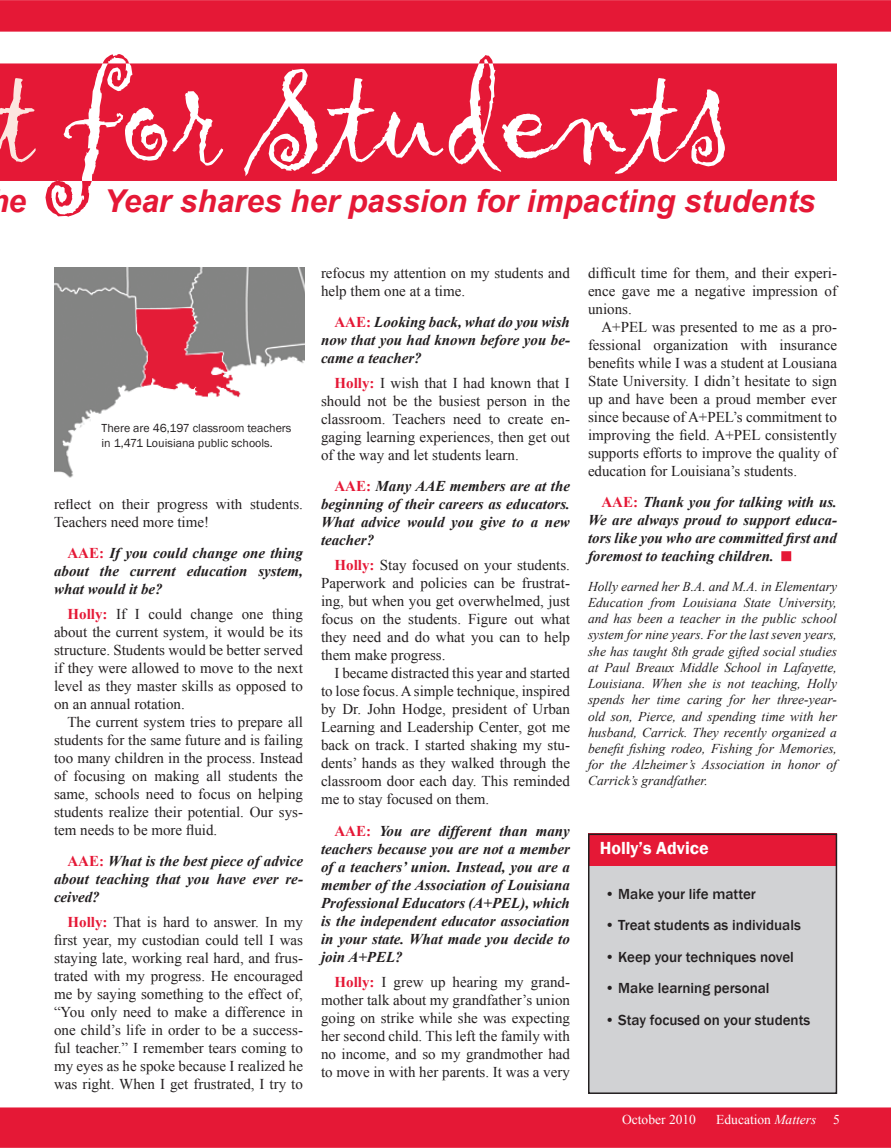
<style>
.page{position:relative;width:891px;height:1148px;background:#fff}
.page>*{position:absolute;margin:0;border:0;box-sizing:border-box;transform-origin:0 0}
.t1{font:italic 700 31.5px "Arial";color:#e51836}
.t2{font:600 18px "Franklin Gothic";color:#fff}
.t3{font:15px/18px "Times New Roman";color:#231f20;text-align:justify}
.t4{font:italic 700 15px/18px "Times New Roman";color:#231f20;text-align:justify}
.t5{font:500 15px "Franklin Gothic";color:#231f20}
.t6{font:italic 13.5px/16.2px "Times New Roman";color:#231f20;text-align:justify}
.t7{font:13.5px "Times New Roman";color:#fff}
.t8{font:12px/14.4px "Franklin Gothic";color:#231f20}
.s1{font-style:normal;color:#e51836}
.s2{font-weight:700;color:#e51836}
.s3{font-style:italic}
</style>
<div class="page">
<div style="left:0;top:1107px;width:891px;height:40px;background:#e51836"></div>
<div style="left:0;top:0;width:891px;height:32px;background:#e51836"></div>
<div style="left:589px;top:862px;width:247px;height:231px;background:#d1d2d4"></div>
<div style="left:782px;top:552px;width:8px;height:8px;background:#e51836"></div>
<div style="left:781px;top:551px;width:10px;height:10px;border:2px solid #e51836"></div>
<div style="left:588px;top:833px;width:249px;height:33px;background:#e51836"></div>
<svg style="left:0;top:54px;width:837px;height:163px;fill:#e51836"></svg>
<div style="left:588px;top:833px;width:249px;height:261px;border:2px solid #231f20"></div>
<img style="left:54px;top:267px;width:250px;height:211px">
<h1 class="t1" style="left:8px;top:181px;width:19px">e</h1>
<h1 class="t1" style="left:104px;top:181px;width:713px">Year shares her passion for impacting students</h1>
<p class="t8" style="left:102px;top:421px;width:191px">There are 46,197 classroom teachers in 1,471 Louisiana public schools.</p>
<p class="t3" style="left:54px;top:494px;width:250px">reflect on their progress with students.<br>Teachers need more time!</p>
<p class="t4" style="left:54px;top:543px;width:251px;text-indent:14px"><span class="s1">AAE:</span> If you could change one thing about the current education system, what would it be?</p>
<p class="t3" style="left:54px;top:604px;width:251px;text-indent:14px"><span class="s2">Holly:</span> If I could change one thing about the current system, it would be its structure. Students would be better served if they were allowed to move to the next level as they master skills as opposed to on an annual rotation.</p>
<p class="t3" style="left:54px;top:712px;width:251px;text-indent:14px">The current system tries to prepare all students for the same future and is failing too many children in the process. Instead of focusing on making all students the same, schools need to focus on helping students realize their potential. Our sys&shy;tem needs to be more fluid.</p>
<p class="t4" style="left:54px;top:852px;width:251px;text-indent:14px"><span class="s1">AAE:</span> What is the best piece of advice about teaching that you have ever re&shy;ceived?</p>
<p class="t3" style="left:54px;top:913px;width:251px;text-indent:14px"><span class="s2">Holly:</span> That is hard to answer. In my first year, my custodian could tell I was staying late, working real hard, and frus&shy;trated with my progress. He encouraged me by saying something to the effect of, “You only need to make a difference in one child’s life in order to be a success&shy;ful teacher.” I remember tears coming to my eyes as he spoke because I realized he was right. When I get frustrated, I try to</p>
<p class="t3" style="left:321px;top:263px;width:250px">refocus my attention on my students and help them one at a time.</p>
<p class="t4" style="left:321px;top:312px;width:250px;text-indent:14px"><span class="s1">AAE:</span> Looking back, what do you wish now that you had known before you be&shy;came a teacher?</p>
<p class="t3" style="left:321px;top:373px;width:251px;text-indent:14px"><span class="s2">Holly:</span> I wish that I had known that I should not be the busiest person in the classroom. Teachers need to create en&shy;gaging learning experiences, then get out of the way and let students learn.</p>
<p class="t4" style="left:321px;top:477px;width:251px;text-indent:14px"><span class="s1">AAE:</span> Many AAE members are at the beginning of their careers as educators.<br>What advice would you give to a new teacher?</p>
<p class="t3" style="left:321px;top:556px;width:251px;text-indent:14px"><span class="s2">Holly:</span> Stay focused on your students.<br>Paperwork and policies can be frustrat&shy;ing, but when you get overwhelmed, just focus on the students. Figure out what they need and do what you can to help them make progress.</p>
<p class="t3" style="left:321px;top:664px;width:251px;text-indent:14px">I became distracted this year and started to lose focus. A simple technique, inspired by Dr. John Hodge, president of Urban Learning and Leadership Center, got me back on track. I started shaking my stu&shy;dents’ hands as they walked through the classroom door each day. This reminded me to stay focused on them.</p>
<p class="t4" style="left:321px;top:821px;width:250px;text-indent:14px"><span class="s1">AAE:</span> You are different than many teachers because you are not a member of a teachers’ union. Instead, you are a member of the Association of Louisiana Professional Educators (A+PEL), which is the independent educator association in your state. What made you decide to join A+PEL?</p>
<p class="t3" style="left:321px;top:972px;width:251px;text-indent:14px"><span class="s2">Holly:</span> I grew up hearing my grand&shy;mother talk about my grandfather’s union going on strike while she was expecting her second child. This left the family with no income, and so my grandmother had to move in with her parents. It was a very</p>
<p class="t3" style="left:588px;top:263px;width:251px">difficult time for them, and their experi&shy;ence gave me a negative impression of unions.</p>
<p class="t3" style="left:588px;top:317px;width:251px;text-indent:14px">A+PEL was presented to me as a pro&shy;fessional organization with insurance benefits while I was a student at Lousiana State University. I didn’t hesitate to sign up and have been a proud member ever since because of A+PEL’s commitment to improving the field. A+PEL consistently supports efforts to improve the quality of education for Louisiana’s students.</p>
<p class="t4" style="left:588px;top:492px;width:250px;text-indent:14px"><span class="s1">AAE:</span> Thank you for talking with us.<br>We are always proud to support educa&shy;tors like you who are committed first and foremost to teaching children.</p>
<p class="t6" style="left:588px;top:578px;width:251px">Holly earned her B.A. and M.A. in Elementary Education from Louisiana State University, and has been a teacher in the public school system for nine years. For the last seven years, she has taught 8th grade gifted social studies at Paul Breaux Middle School in Lafayette, Louisiana. When she is not teaching, Holly spends her time caring for her three-year&shy;old son, Pierce, and spending time with her husband, Carrick. They recently organized a benefit fishing rodeo, Fishing for Memories, for the Alzheimer’s Association in honor of Carrick’s grandfather.</p>
<p class="t2" style="left:600px;top:837px;width:110px">Holly’s Advice</p>
<p class="t5" style="left:605px;top:884px;width:153px">• Make your life matter</p>
<p class="t5" style="left:605px;top:916px;width:198px">• Treat students as individuals</p>
<p class="t5" style="left:605px;top:947px;width:191px">• Keep your techniques novel</p>
<p class="t5" style="left:605px;top:979px;width:166px">• Make learning personal</p>
<p class="t5" style="left:605px;top:1010px;width:207px">• Stay focused on your students</p>
<p class="t7" style="left:622px;top:1110px;width:75px">October 2010</p>
<p class="t7" style="left:716px;top:1110px;width:102px">Education <span class="s3">Matters</span></p>
</div>
